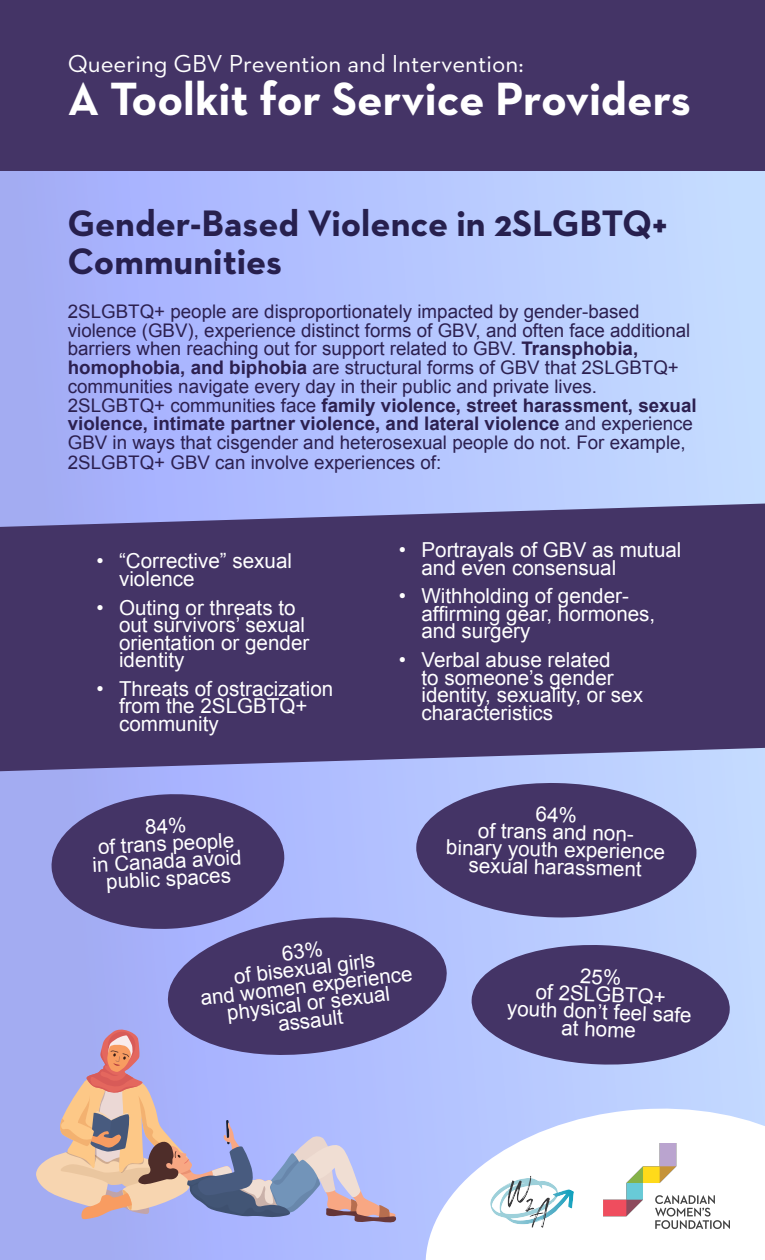
<style>
.page{position:relative;width:765px;height:1260px;background:#fff}
.page>*{position:absolute;margin:0;border:0;box-sizing:border-box;transform-origin:0 0}
.t1{font:700 47.5px "Neutraface 2 Text";color:#fff}
.t2{font:700 37.5px/37.5px "Neutraface 2 Text";color:#27204e}
.t3{font:25px "Neutraface 2 Text";color:#fff}
.t4{font:20.62px/17.5px "Arial";color:#fff}
.t5{font:18.75px/18.9px "Arial";color:#2c2050}
.s1{font-weight:700}
</style>
<div class="page">
<div style="left:0;top:0;width:765px;height:1260px;background:linear-gradient(to right,#a1a9f8,#c5dcff)"></div>
<svg style="left:419px;top:1099px;width:346px;height:161px"></svg>
<div style="left:0;top:0;width:765px;height:170px;background:#443466"></div>
<svg style="left:0;top:504px;width:765px;height:267px;background:#4d3f72"></svg>
<svg style="left:36px;top:1028px;width:360px;height:195px;background:#b3add0"></svg>
<svg style="left:50px;top:791px;width:236px;height:141px;background:#5a5087"></svg>
<svg style="left:415px;top:781px;width:282px;height:138px;background:#5f5789"></svg>
<svg style="left:164px;top:910px;width:287px;height:152px;background:#635c93"></svg>
<svg style="left:470px;top:942px;width:261px;height:125px;background:#625c8d"></svg>
<img style="left:604px;top:1144px;width:126px;height:85px">
<img style="left:481px;top:1167px;width:104px;height:71px">
<p class="t3" style="left:68px;top:48px;width:457px">Queering GBV Prevention and Intervention:</p>
<p class="t1" style="left:68px;top:68px;width:625px">A Toolkit for Service Providers</p>
<p class="t2" style="left:68px;top:204px;width:602px">Gender-Based Violence in 2SLGBTQ+<br>Communities</p>
<p class="t5" style="left:68px;top:302px;width:630px">2SLGBTQ+ people are disproportionately impacted by gender-based violence (GBV), experience distinct forms of GBV, and often face additional barriers when reaching out for support related to GBV. <span class="s1">Transphobia, homophobia, and biphobia</span> are structural forms of GBV that 2SLGBTQ+ communities navigate every day in their public and private lives.<br>2SLGBTQ+ communities face <span class="s1">family violence, street harassment, sexual violence, intimate partner violence, and lateral violence</span> and experience GBV in ways that cisgender and heterosexual people do not. For example, 2SLGBTQ+ GBV can involve experiences of:</p>
<p class="t4" style="left:119px;top:553px;width:175px;text-indent:-22px">• “Corrective” sexual violence</p>
<p class="t4" style="left:119px;top:599px;width:192px;text-indent:-22px">• Outing or threats to out survivors’ sexual orientation or gender identity</p>
<p class="t4" style="left:119px;top:680px;width:216px;text-indent:-22px">• Threats of ostracization from the 2SLGBTQ+ community</p>
<p class="t4" style="left:421px;top:541px;width:262px;text-indent:-22px">• Portrayals of GBV as mutual and even consensual</p>
<p class="t4" style="left:421px;top:587px;width:235px;text-indent:-22px">• Withholding of gender&shy;affirming gear, hormones, and surgery</p>
<p class="t4" style="left:421px;top:651px;width:223px;text-indent:-22px">• Verbal abuse related<br>to someone’s gender identity, sexuality, or sex characteristics</p>
<p class="t4" style="left:90px;top:821px;width:151px;text-align:center;rotate:-3deg">84%<br>of trans people in Canada avoid public spaces</p>
<p class="t4" style="left:447px;top:804px;width:220px;text-align:center;rotate:1deg">64%<br>of trans and non-<br>binary youth experience sexual harassment</p>
<p class="t4" style="left:195px;top:955px;width:215px;text-align:center;rotate:-7deg">63%<br>of bisexual girls<br>and women experience physical or sexual assault</p>
<p class="t4" style="left:509px;top:965px;width:186px;text-align:center;rotate:2deg">25%<br>of 2SLGBTQ+ youth don’t feel safe at home</p>
</div>
